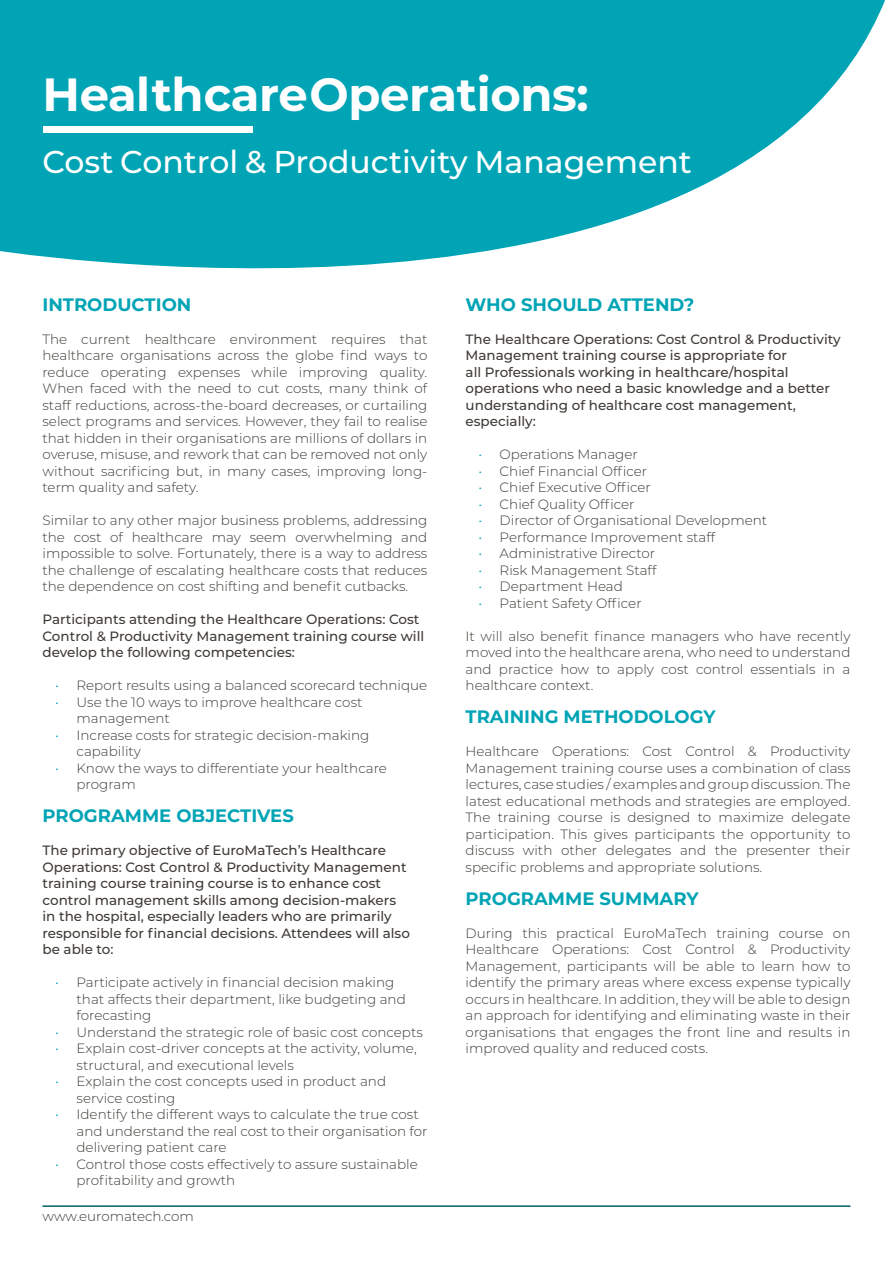
<style>
.page{position:relative;width:893px;height:1263px;background:#fff}
.page>*{position:absolute;margin:0;border:0;box-sizing:border-box;transform-origin:0 0}
.t1{font:700 46.5px "Montserrat";letter-spacing:-.01em;color:#fff}
.t2{font:500 31.5px "Montserrat";color:#fff}
.t3{font:700 18px "Montserrat";color:#00a4b5}
.t4{font:300 13.5px/16.5px "Montserrat";color:#3e3a35}
.t5{font:500 13.5px/16.5px "Montserrat";color:#3e3a35}
.s1{color:#00a4b5}
</style>
<div class="page">
<svg style="left:0;top:0;width:782px;height:269px;background:#19acbc"></svg>
<svg style="left:782px;top:0;width:103px;height:136px"></svg>
<div style="left:43px;top:126px;width:210px;height:7px;background:#fff"></div>
<hr style="left:43px;top:1205px;width:807px;height:2px;background:#006069">
<h1 class="t1" style="left:43px;top:61px;width:548px">Healthcare Operations:</h1>
<h2 class="t2" style="left:43px;top:140px;width:651px">Cost Control &amp; Productivity Management</h2>
<h3 class="t3" style="left:43px;top:291px;width:150px">INTRODUCTION</h3>
<p class="t4" style="left:43px;top:330px;width:386px;text-align:justify">The current healthcare environment requires that healthcare organisations across the globe find ways to reduce operating expenses while improving quality.<br>When faced with the need to cut costs, many think of staff reductions, across-the-board decreases, or curtailing select programs and services. However, they fail to realise that hidden in their organisations are millions of dollars in overuse, misuse, and rework that can be removed not only without sacrificing but, in many cases, improving long&shy;term quality and safety.</p>
<p class="t4" style="left:43px;top:512px;width:386px;text-align:justify">Similar to any other major business problems, addressing the cost of healthcare may seem overwhelming and impossible to solve. Fortunately, there is a way to address the challenge of escalating healthcare costs that reduces the dependence on cost shifting and benefit cutbacks.</p>
<p class="t5" style="left:43px;top:611px;width:383px">Participants attending the Healthcare Operations: Cost<br>Control &amp; Productivity Management training course will develop the following competencies:</p>
<p class="t4" style="left:55px;top:677px;width:374px"><span class="s1">•</span> Report results using a balanced scorecard technique</p>
<p class="t4" style="left:77px;top:693px;width:287px;text-indent:-21px"><span class="s1">•</span> Use the 10 ways to improve healthcare cost management</p>
<p class="t4" style="left:77px;top:726px;width:294px;text-indent:-21px"><span class="s1">•</span> Increase costs for strategic decision-making capability</p>
<p class="t4" style="left:77px;top:759px;width:312px;text-indent:-21px"><span class="s1">•</span> Know the ways to differentiate your healthcare program</p>
<h3 class="t3" style="left:43px;top:803px;width:253px">PROGRAMME OBJECTIVES</h3>
<p class="t5" style="left:43px;top:842px;width:369px">The primary objective of EuroMaTech’s Healthcare Operations: Cost Control &amp; Productivity Management training course training course is to enhance cost control management skills among decision-makers in the hospital, especially leaders who are primarily responsible for financial decisions. Attendees will also be able to:</p>
<p class="t4" style="left:77px;top:974px;width:331px;text-indent:-21px"><span class="s1">•</span> Participate actively in financial decision making that affects their department, like budgeting and forecasting</p>
<p class="t4" style="left:55px;top:1023px;width:369px"><span class="s1">•</span> Understand the strategic role of basic cost concepts</p>
<p class="t4" style="left:77px;top:1040px;width:342px;text-indent:-21px"><span class="s1">•</span> Explain cost-driver concepts at the activity, volume, structural, and executional levels</p>
<p class="t4" style="left:77px;top:1073px;width:311px;text-indent:-21px"><span class="s1">•</span> Explain the cost concepts used in product and service costing</p>
<p class="t4" style="left:77px;top:1106px;width:352px;text-indent:-21px"><span class="s1">•</span> Identify the different ways to calculate the true cost and understand the real cost to their organisation for delivering patient care</p>
<p class="t4" style="left:77px;top:1155px;width:343px;text-indent:-21px"><span class="s1">•</span> Control those costs effectively to assure sustainable profitability and growth</p>
<p class="t4" style="left:43px;top:1208px;width:153px">www.euromatech.com</p>
<h3 class="t3" style="left:466px;top:291px;width:230px">WHO SHOULD ATTEND?</h3>
<p class="t5" style="left:466px;top:330px;width:377px">The Healthcare Operations: Cost Control &amp; Productivity Management training course is appropriate for<br>all Professionals working in healthcare/hospital operations who need a basic knowledge and a better understanding of healthcare cost management, especially:</p>
<p class="t4" style="left:478px;top:446px;width:161px"><span class="s1">•</span> Operations Manager</p>
<p class="t4" style="left:478px;top:462px;width:170px"><span class="s1">•</span> Chief Financial Officer</p>
<p class="t4" style="left:478px;top:479px;width:174px"><span class="s1">•</span> Chief Executive Officer</p>
<p class="t4" style="left:478px;top:495px;width:158px"><span class="s1">•</span> Chief Quality Officer</p>
<p class="t4" style="left:478px;top:512px;width:290px"><span class="s1">•</span> Director of Organisational Development</p>
<p class="t4" style="left:478px;top:528px;width:238px"><span class="s1">•</span> Performance Improvement staff</p>
<p class="t4" style="left:478px;top:545px;width:178px"><span class="s1">•</span> Administrative Director</p>
<p class="t4" style="left:478px;top:561px;width:180px"><span class="s1">•</span> Risk Management Staff</p>
<p class="t4" style="left:478px;top:578px;width:146px"><span class="s1">•</span> Department Head</p>
<p class="t4" style="left:478px;top:594px;width:165px"><span class="s1">•</span> Patient Safety Officer</p>
<p class="t4" style="left:466px;top:627px;width:386px;text-align:justify">It will also benefit finance managers who have recently moved into the healthcare arena, who need to understand and practice how to apply cost control essentials in a healthcare context.</p>
<h3 class="t3" style="left:466px;top:704px;width:252px">TRAINING METHODOLOGY</h3>
<p class="t4" style="left:466px;top:743px;width:386px;text-align:justify">Healthcare Operations: Cost Control &amp; Productivity Management training course uses a combination of class lectures, case studies / examples and group discussion. The latest educational methods and strategies are employed.<br>The training course is designed to maximize delegate participation. This gives participants the opportunity to discuss with other delegates and the presenter their specific problems and appropriate solutions.</p>
<h3 class="t3" style="left:466px;top:885px;width:234px">PROGRAMME SUMMARY</h3>
<p class="t4" style="left:466px;top:924px;width:386px;text-align:justify">During this practical EuroMaTech training course on Healthcare Operations: Cost Control &amp; Productivity Management, participants will be able to learn how to identify the primary areas where excess expense typically occurs in healthcare. In addition, they will be able to design an approach for identifying and eliminating waste in their organisations that engages the front line and results in improved quality and reduced costs.</p>
</div>
